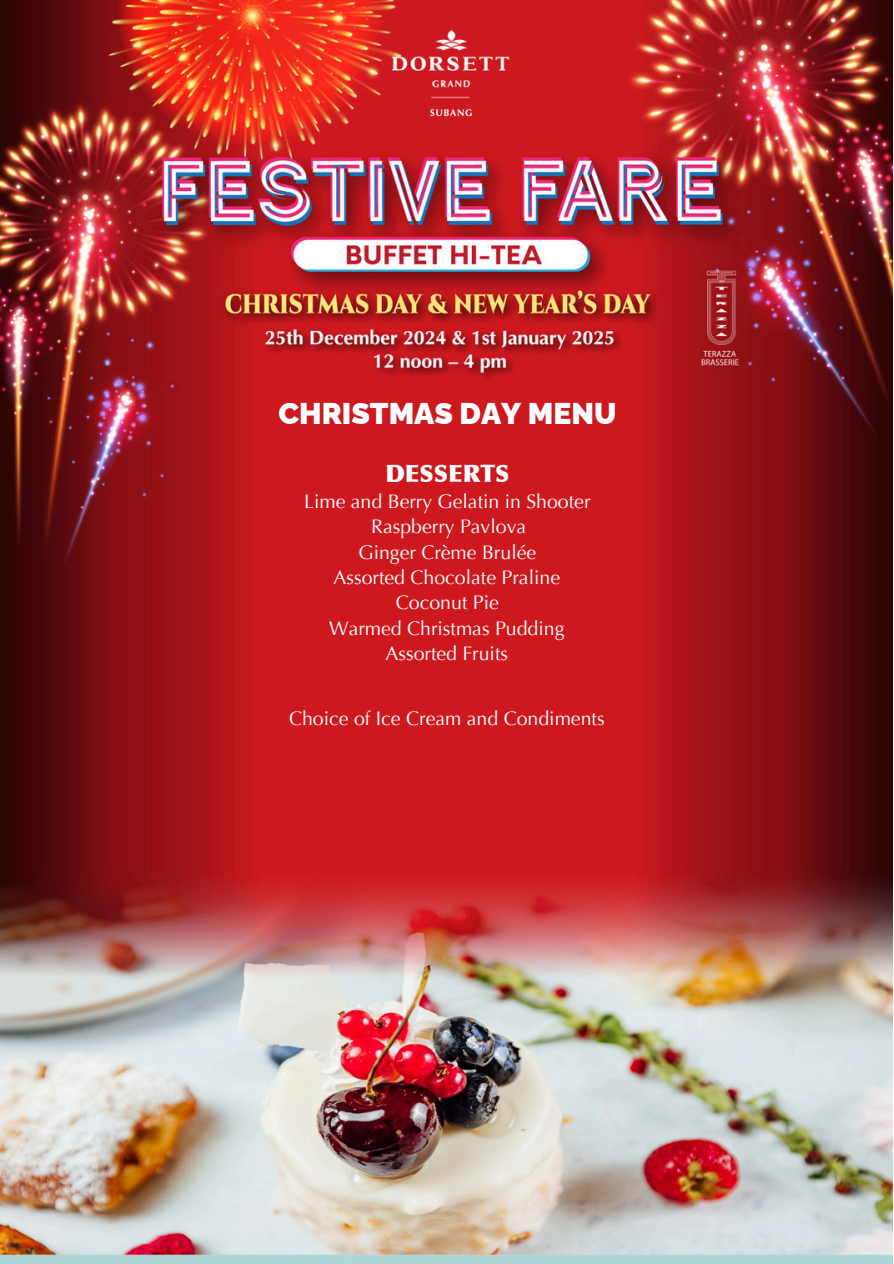
<style>
.page{position:relative;width:894px;height:1264px;background:#fff}
.page>*{position:absolute;margin:0;border:0;box-sizing:border-box;transform-origin:0 0}
.t1{font:900 30px "Raleway";color:#fff}
.t2{font:900 24px "Optima";color:#fff}
.t3{font:19.5px "Optima";color:#fff}
</style>
<div class="page">
<img style="left:0;top:0;width:892px;height:1263px">
<p class="t1" style="left:278px;top:396px;width:339px">CHRISTMAS DAY MENU</p>
<h1 class="t2" style="left:385px;top:459px;width:126px">DESSERTS</h1>
<h2 class="t3" style="left:304px;top:490px;width:287px">Lime and Berry Gelatin in Shooter</h2>
<p class="t3" style="left:371px;top:515px;width:156px">Raspberry Pavlova</p>
<p class="t3" style="left:358px;top:540px;width:179px">Ginger Crème Brulée</p>
<p class="t3" style="left:333px;top:566px;width:228px">Assorted Chocolate Praline</p>
<p class="t3" style="left:396px;top:591px;width:104px">Coconut Pie</p>
<p class="t3" style="left:329px;top:616px;width:237px">Warmed Christmas Pudding</p>
<p class="t3" style="left:385px;top:642px;width:124px">Assorted Fruits</p>
<p class="t3" style="left:289px;top:707px;width:317px">Choice of Ice Cream and Condiments</p>
</div>
